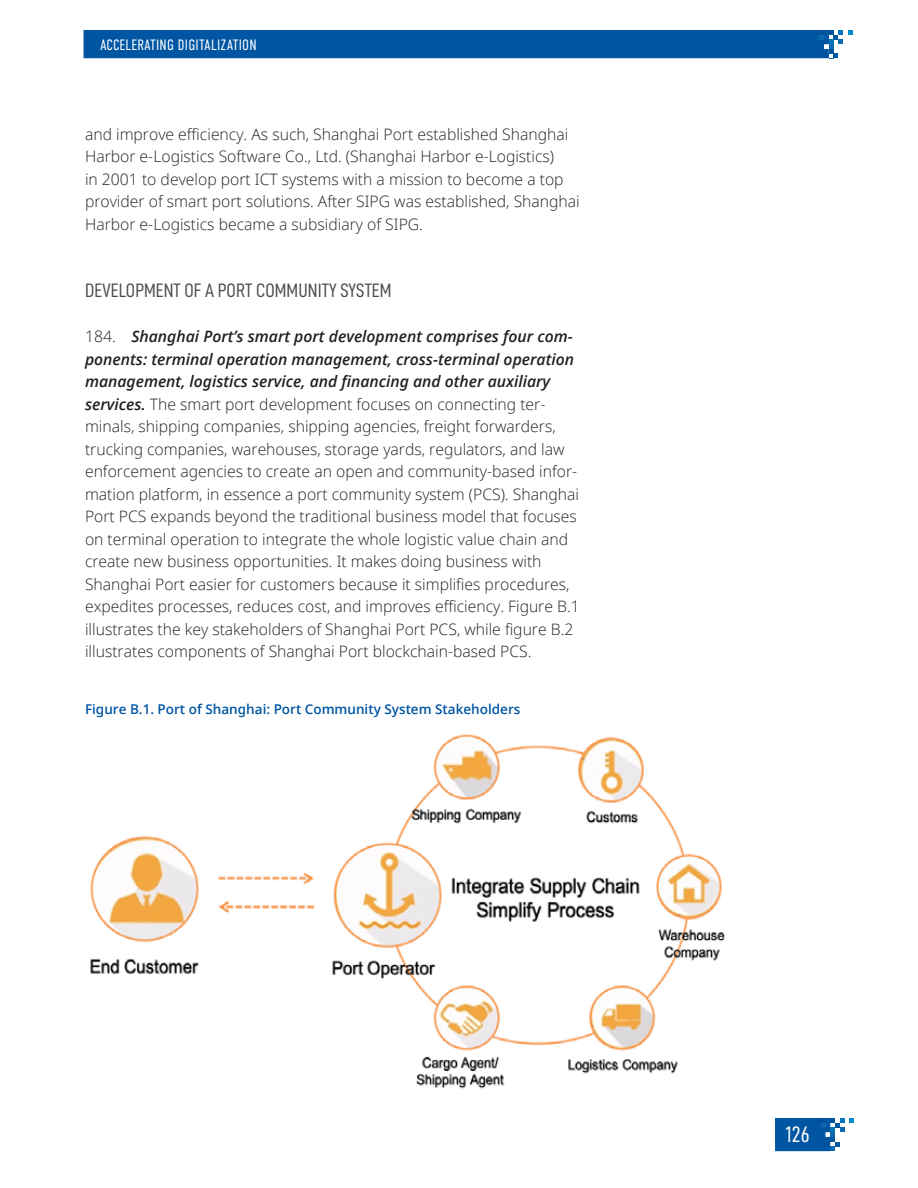
<style>
.page{position:relative;width:918px;height:1188px;background:#fff}
.page>*{position:absolute;margin:0;border:0;box-sizing:border-box;transform-origin:0 0}
.t1{font:22.5px "D DIN Condensed";color:#fff}
.t2{font:19.5px "D DIN Condensed";letter-spacing:.005em;color:#4b4c4d}
.t3{font:300 15.75px/22.5px "Open Sans";color:#231f20}
.t4{font:300 15px "DIN Condensed";letter-spacing:.015em;color:#fff}
.t5{font:600 13.5px "Open Sans";color:#0156a3}
.s1{font-weight:600;font-style:italic}
</style>
<div class="page">
<div style="left:84px;top:30px;width:768px;height:28px;background:#0156a3"></div>
<svg style="left:775px;top:1118px;width:79px;height:33px"></svg>
<img style="left:90px;top:734px;width:635px;height:355px">
<p class="t4" style="left:100px;top:36px;width:158px">ACCELERATING DIGITALIZATION</p>
<p class="t3" style="left:85px;top:122px;width:496px">and improve efficiency. As such, Shanghai Port established Shanghai Harbor e-Logistics Software Co., Ltd. (Shanghai Harbor e-Logistics)<br>in 2001 to develop port ICT systems with a mission to become a top provider of smart port solutions. After SIPG was established, Shanghai Harbor e-Logistics became a subsidiary of SIPG.</p>
<p class="t2" style="left:85px;top:280px;width:308px">DEVELOPMENT OF A PORT COMMUNITY SYSTEM</p>
<p class="t3" style="left:85px;top:325px;width:496px">184. <span class="s1">Shanghai Port’s smart port development comprises four com&shy;ponents: terminal operation management, cross-terminal operation management, logistics service, and financing and other auxiliary services.</span> The smart port development focuses on connecting ter&shy;minals, shipping companies, shipping agencies, freight forwarders, trucking companies, warehouses, storage yards, regulators, and law enforcement agencies to create an open and community-based infor&shy;mation platform, in essence a port community system (PCS). Shanghai Port PCS expands beyond the traditional business model that focuses on terminal operation to integrate the whole logistic value chain and create new business opportunities. It makes doing business with Shanghai Port easier for customers because it simplifies procedures, expedites processes, reduces cost, and improves efficiency. Figure B.1 illustrates the key stakeholders of Shanghai Port PCS, while figure B.2 illustrates components of Shanghai Port blockchain-based PCS.</p>
<p class="t5" style="left:85px;top:700px;width:437px">Figure B.1. Port of Shanghai: Port Community System Stakeholders</p>
<h1 class="t1" style="left:786px;top:1122px;width:26px">126</h1>
</div>
